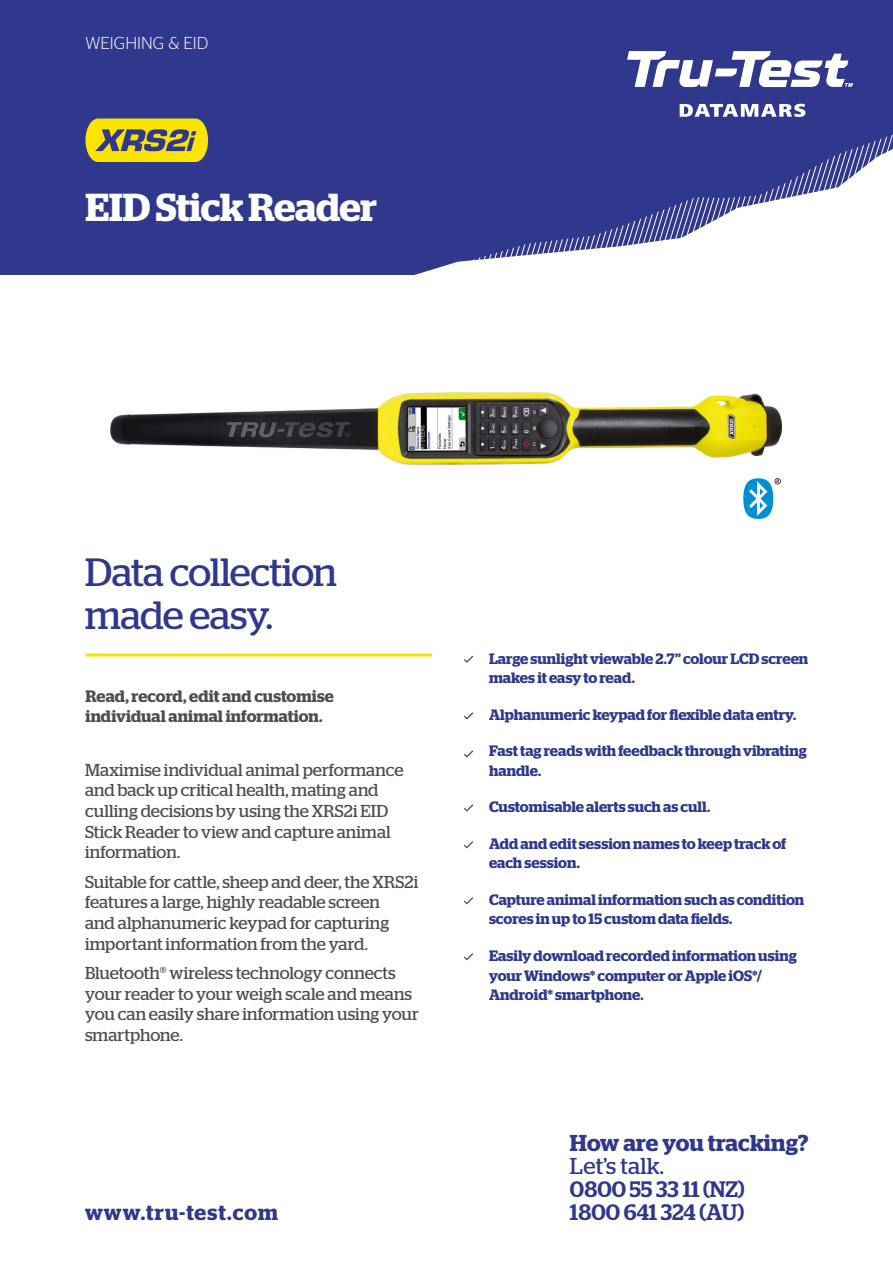
<style>
.page{position:relative;width:893px;height:1263px;background:#fff}
.page>*{position:absolute;margin:0;border:0;box-sizing:border-box;transform-origin:0 0}
.Subhead{font:39.45px "Stag";letter-spacing:-.02em;color:#2f388d}
.Data_sheet_title_-_b{font:600 39px "Stag";letter-spacing:-.015em;color:#fff}
.How_are_you_tracking{font:600 22.95px "Stag";letter-spacing:.005em;color:#2f388d}
.Let_s_talk{font:22.95px "Stag";letter-spacing:.01em;color:#2f388d}
.Contact_number_rever{font:500 22.35px "Stag";color:#2f388d}
.www_tru-test_com{font:600 21.45px "Stag";letter-spacing:.05em;color:#2f388d}
.Body{font:17.25px/20.7px "Stag";color:#4d4e50}
.Data_sheet_title_-_b-2{font:300 17.25px "Stag Sans";letter-spacing:-.005em;color:#fff}
.Body-2{font:600 16.5px/20.7px "Stag";letter-spacing:.005em;color:#4d4e50}
.Top_5_Benefits{font:600 15px/19.5px "Stag";color:#2f388d}
</style>
<div class="page">
<div style="left:0;top:0;width:893px;height:274px;background:#2f388d"></div>
<svg style="left:409px;top:139px;width:484px;height:136px"></svg>
<svg style="left:680px;top:104px;width:125px;height:13px"></svg>
<svg style="left:627px;top:51px;width:226px;height:36px"></svg>
<svg style="left:743px;top:478px;width:38px;height:41px"></svg>
<img style="left:110px;top:392px;width:672px;height:73px">
<svg style="left:464px;top:656px;width:9px;height:7px"></svg>
<svg style="left:464px;top:712px;width:9px;height:7px"></svg>
<svg style="left:464px;top:750px;width:9px;height:8px"></svg>
<svg style="left:464px;top:804px;width:9px;height:8px"></svg>
<svg style="left:464px;top:841px;width:9px;height:7px"></svg>
<svg style="left:464px;top:897px;width:9px;height:7px"></svg>
<svg style="left:464px;top:953px;width:9px;height:7px"></svg>
<hr style="left:85px;top:653px;width:347px;height:3px;background:#fae400">
<svg style="left:85px;top:119px;width:123px;height:43px"></svg>
<p class="Data_sheet_title_-_b-2" style="left:86px;top:34px;width:124px">WEIGHING &amp; EID</p>
<p class="Data_sheet_title_-_b" style="left:85px;top:184px;width:293px">EID Stick Reader</p>
<p class="Subhead" style="left:85px;top:550px;width:254px">Data collection</p>
<p class="Subhead" style="left:85px;top:592px;width:190px">made easy.</p>
<p class="Body-2" style="left:85px;top:685px;width:250px">Read, record, edit and customise individual animal information.</p>
<p class="Body" style="left:85px;top:759px;width:320px">Maximise individual animal performance and back up critical health, mating and culling decisions by using the XRS2i EID Stick Reader to view and capture animal information.</p>
<p class="Body" style="left:85px;top:871px;width:335px">Suitable for cattle, sheep and deer, the XRS2i features a large, highly readable screen<br>and alphanumeric keypad for capturing important information from the yard.</p>
<p class="Body" style="left:85px;top:962px;width:335px">Bluetooth® wireless technology connects your reader to your weigh scale and means you can easily share information using your smartphone.</p>
<p class="www_tru-test_com" style="left:85px;top:1200px;width:195px">www.tru-test.com</p>
<p class="Top_5_Benefits" style="left:489px;top:649px;width:321px">Large sunlight viewable 2.7” colour LCD screen makes it easy to read.</p>
<p class="Top_5_Benefits" style="left:489px;top:705px;width:309px">Alphanumeric keypad for flexible data entry.</p>
<p class="Top_5_Benefits" style="left:489px;top:741px;width:319px">Fast tag reads with feedback through vibrating handle.</p>
<p class="Top_5_Benefits" style="left:489px;top:797px;width:223px">Customisable alerts such as cull.</p>
<p class="Top_5_Benefits" style="left:489px;top:834px;width:299px">Add and edit session names to keep track of each session.</p>
<p class="Top_5_Benefits" style="left:489px;top:890px;width:317px">Capture animal information such as condition scores in up to 15 custom datafields.</p>
<p class="Top_5_Benefits" style="left:489px;top:946px;width:309px">Easily download recorded information using your Windows* computer or Apple iOS*/<br>Android* smartphone.</p>
<p class="How_are_you_tracking" style="left:570px;top:1129px;width:240px">How are you tracking?</p>
<p class="Let_s_talk" style="left:570px;top:1152px;width:96px">Let’s talk.</p>
<p class="Contact_number_rever" style="left:570px;top:1176px;width:176px">0800 55 33 11 (NZ)</p>
<p class="Contact_number_rever" style="left:570px;top:1199px;width:176px">1800 641 324 (AU)</p>
</div>
